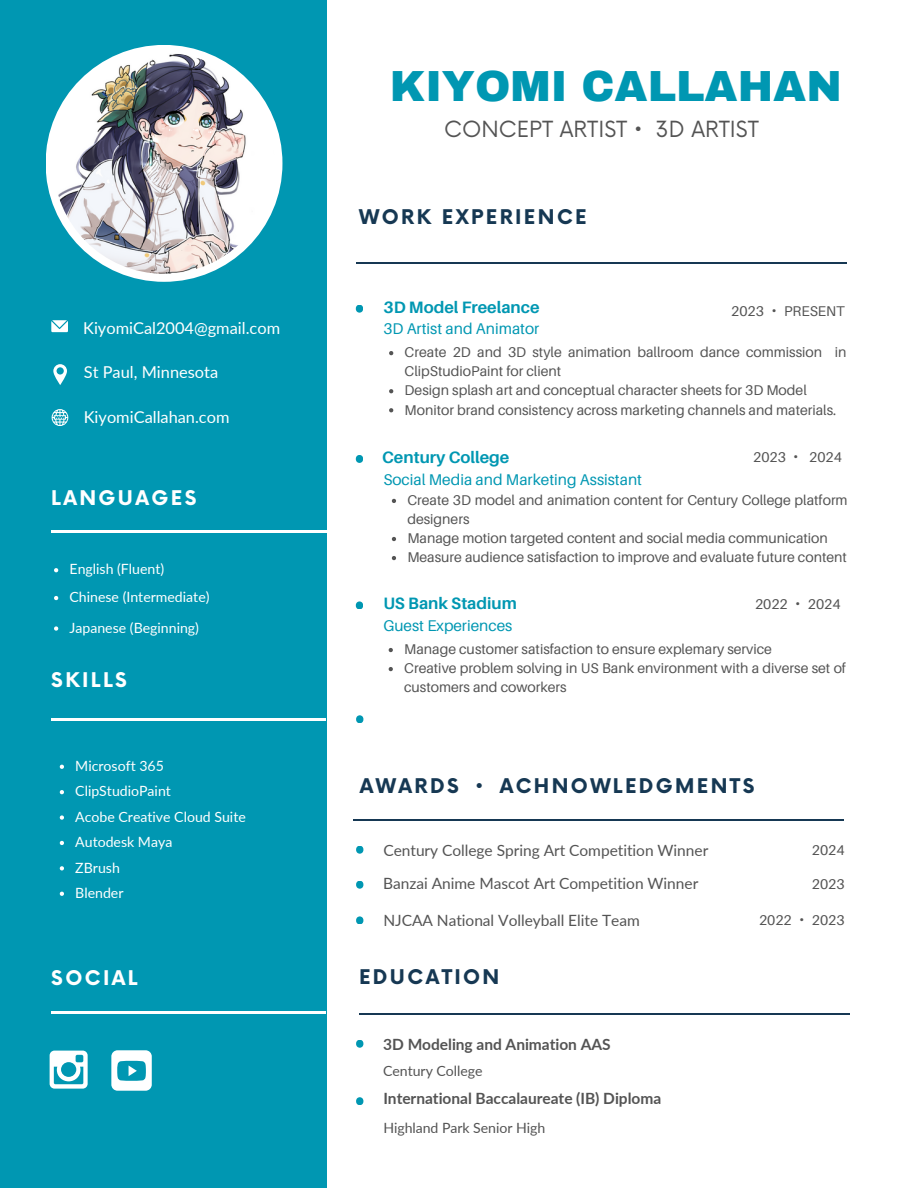
<style>
.page{position:relative;width:918px;height:1188px;background:#fff}
.page>*{position:absolute;margin:0;border:0;box-sizing:border-box;transform-origin:0 0}
.t1{font:900 42.6px "Archivo";color:#0097b2}
.t2{font:21.75px "Now";color:#545454}
.t3{font:700 19.8px "Now";letter-spacing:.12em;color:#163853}
.t4{font:700 19.8px "Now";letter-spacing:.12em;color:#fff}
.t5{font:700 16.5px "Aileron";color:#0097b2}
.t6{font:16.35px "Lato";color:#fff}
.t7{font:15.45px "Lato";color:#545454}
.t8{font:15.45px "Aileron";color:#0097b2}
.t9{font:700 15.45px "Lato";color:#545454}
.t10{font:14.1px/19px "Aileron";color:#545454}
.t11{font:14.1px "Lato";color:#fff}
.t12{font:14.1px "Lato";letter-spacing:-.005em;color:#545454}
.s1{font-family:"Noto Sans CJ Ksc"}
</style>
<div class="page">
<div style="left:0;top:0;width:326px;height:1188px;background:#0097b2"></div>
<div style="left:46px;top:45px;width:236px;height:237px;background:#fff;border-radius:50%"></div>
<img style="left:54px;top:53px;width:220px;height:221px;border-radius:50%">
<svg style="left:51px;top:320px;width:17px;height:12px"></svg>
<svg style="left:53px;top:364px;width:14px;height:21px"></svg>
<svg style="left:52px;top:409px;width:16px;height:17px"></svg>
<hr style="left:51px;top:531px;width:275px;height:1px;background:#fff">
<hr style="left:51px;top:719px;width:275px;height:1px;background:#fff">
<hr style="left:360px;top:1013px;width:490px;height:2px;background:#163853">
<hr style="left:356px;top:262px;width:490px;height:2px;background:#163853">
<svg style="left:356px;top:305px;width:7px;height:8px"></svg>
<svg style="left:356px;top:455px;width:7px;height:8px"></svg>
<svg style="left:356px;top:601px;width:7px;height:8px"></svg>
<hr style="left:51px;top:1011px;width:275px;height:2px;background:#fff">
<svg style="left:356px;top:715px;width:7px;height:8px"></svg>
<svg style="left:356px;top:1040px;width:7px;height:8px"></svg>
<svg style="left:356px;top:1097px;width:7px;height:8px"></svg>
<hr style="left:353px;top:819px;width:491px;height:2px;background:#163853">
<svg style="left:356px;top:881px;width:7px;height:8px"></svg>
<svg style="left:356px;top:916px;width:7px;height:8px"></svg>
<svg style="left:356px;top:846px;width:7px;height:8px"></svg>
<svg style="left:60px;top:765px;width:4px;height:4px"></svg>
<svg style="left:60px;top:790px;width:4px;height:4px"></svg>
<svg style="left:60px;top:815px;width:4px;height:5px"></svg>
<svg style="left:60px;top:841px;width:4px;height:4px"></svg>
<svg style="left:60px;top:866px;width:4px;height:4px"></svg>
<svg style="left:60px;top:892px;width:4px;height:4px"></svg>
<svg style="left:54px;top:568px;width:4px;height:4px"></svg>
<svg style="left:389px;top:351px;width:4px;height:4px"></svg>
<svg style="left:389px;top:389px;width:4px;height:4px"></svg>
<svg style="left:389px;top:408px;width:4px;height:4px"></svg>
<svg style="left:389px;top:648px;width:4px;height:4px"></svg>
<svg style="left:389px;top:667px;width:4px;height:4px"></svg>
<svg style="left:392px;top:499px;width:4px;height:4px"></svg>
<svg style="left:392px;top:537px;width:4px;height:4px"></svg>
<svg style="left:392px;top:556px;width:4px;height:4px"></svg>
<svg style="left:54px;top:596px;width:4px;height:4px"></svg>
<svg style="left:54px;top:626px;width:4px;height:5px"></svg>
<svg style="left:50px;top:1051px;width:38px;height:38px"></svg>
<div style="left:111px;top:1050px;width:41px;height:41px;background:#fff;border-radius:6px"></div>
<svg style="left:117px;top:1061px;width:29px;height:20px"></svg>
<h5 class="t6" style="left:83px;top:318px;width:198px">KiyomiCal2004@gmail.com</h5>
<h5 class="t6" style="left:84px;top:362px;width:136px">St Paul, Minnesota</h5>
<h5 class="t6" style="left:84px;top:407px;width:147px">KiyomiCallahan.com</h5>
<p class="t4" style="left:51px;top:487px;width:147px">LANGUAGES</p>
<p class="t11" style="left:70px;top:561px;width:96px">English (Fluent)</p>
<h5 class="t11" style="left:70px;top:588px;width:142px">Chinese (Intermediate)</h5>
<p class="t11" style="left:70px;top:619px;width:131px">Japanese (Beginning)</p>
<h2 class="t4" style="left:51px;top:669px;width:77px">SKILLS</h2>
<p class="t11" style="left:75px;top:757px;width:90px">Microsoft 365</p>
<p class="t11" style="left:75px;top:782px;width:97px">ClipStudioPaint</p>
<p class="t11" style="left:75px;top:808px;width:172px">Acobe Creative Cloud Suite</p>
<h2 class="t11" style="left:75px;top:833px;width:99px">Autodesk Maya</h2>
<p class="t11" style="left:75px;top:859px;width:46px">ZBrush</p>
<p class="t11" style="left:75px;top:884px;width:50px">Blender</p>
<h4 class="t4" style="left:51px;top:968px;width:88px">SOCIAL</h4>
<p class="t1" style="left:390px;top:64px;width:453px">KIYOMI CALLAHAN</p>
<p class="t2" style="left:444px;top:117px;width:316px">CONCEPT ARTIST<span class="s1">・</span> 3D ARTIST</p>
<p class="t3" style="left:359px;top:206px;width:229px">WORK EXPERIENCE</p>
<p class="t5" style="left:383px;top:297px;width:158px">3D Model Freelance</p>
<p class="t10" style="left:731px;top:301px;width:115px">2023 <span class="s1">・</span> PRESENT</p>
<h1 class="t8" style="left:383px;top:319px;width:157px">3D Artist and Animator</h1>
<p class="t10" style="left:405px;top:343px;width:443px">Create 2D and 3D style animation ballroom dance commission in<br>ClipStudioPaint for client</p>
<p class="t10" style="left:405px;top:381px;width:404px">Design splash art and conceptual character sheets for 3D Model</p>
<h4 class="t10" style="left:405px;top:400px;width:433px">Monitor brand consistency across marketing channels and materials.</h4>
<h2 class="t5" style="left:382px;top:447px;width:129px">Century College</h2>
<h3 class="t10" style="left:753px;top:448px;width:90px">2023 <span class="s1">・</span> 2024</h3>
<h4 class="t8" style="left:383px;top:470px;width:260px">Social Media and Marketing Assistant</h4>
<p class="t10" style="left:407px;top:490px;width:442px">Create 3D model and animation content for Century College platform designers</p>
<p class="t10" style="left:407px;top:529px;width:422px">Manage motion targeted content and social media communication</p>
<p class="t10" style="left:407px;top:548px;width:441px">Measure audience satisfaction to improve and evaluate future content</p>
<h6 class="t5" style="left:383px;top:593px;width:135px">US Bank Stadium</h6>
<h5 class="t10" style="left:755px;top:594px;width:87px">2022 <span class="s1">・</span> 2024</h5>
<p class="t8" style="left:383px;top:616px;width:130px">Guest Experiences</p>
<p class="t10" style="left:404px;top:640px;width:369px">Manage customer satisfaction to ensure explemary service</p>
<h5 class="t10" style="left:404px;top:659px;width:443px">Creative problem solving in US Bank environment with a diverse set of customers and coworkers</h5>
<p class="t3" style="left:360px;top:775px;width:396px">AWARDS <span class="s1">・</span> ACHNOWLEDGMENTS</p>
<p class="t7" style="left:383px;top:841px;width:326px">Century College Spring Art Competition Winner</p>
<h2 class="t7" style="left:383px;top:874px;width:317px">Banzai Anime Mascot Art Competition Winner</h2>
<h5 class="t7" style="left:383px;top:910px;width:258px">NJCAA National Volleyball Elite Team</h5>
<p class="t10" style="left:759px;top:910px;width:87px">2022 <span class="s1">・</span> 2023</p>
<p class="t10" style="left:812px;top:840px;width:34px">2024</p>
<h5 class="t10" style="left:812px;top:874px;width:34px">2023</h5>
<p class="t3" style="left:359px;top:966px;width:142px">EDUCATION</p>
<p class="t9" style="left:383px;top:1035px;width:229px">3D Modeling and Animation AAS</p>
<h2 class="t12" style="left:383px;top:1062px;width:101px">Century College</h2>
<p class="t9" style="left:383px;top:1089px;width:279px">International Baccalaureate (IB) Diploma</p>
<h5 class="t12" style="left:383px;top:1120px;width:163px">Highland Park Senior High</h5>
</div>
